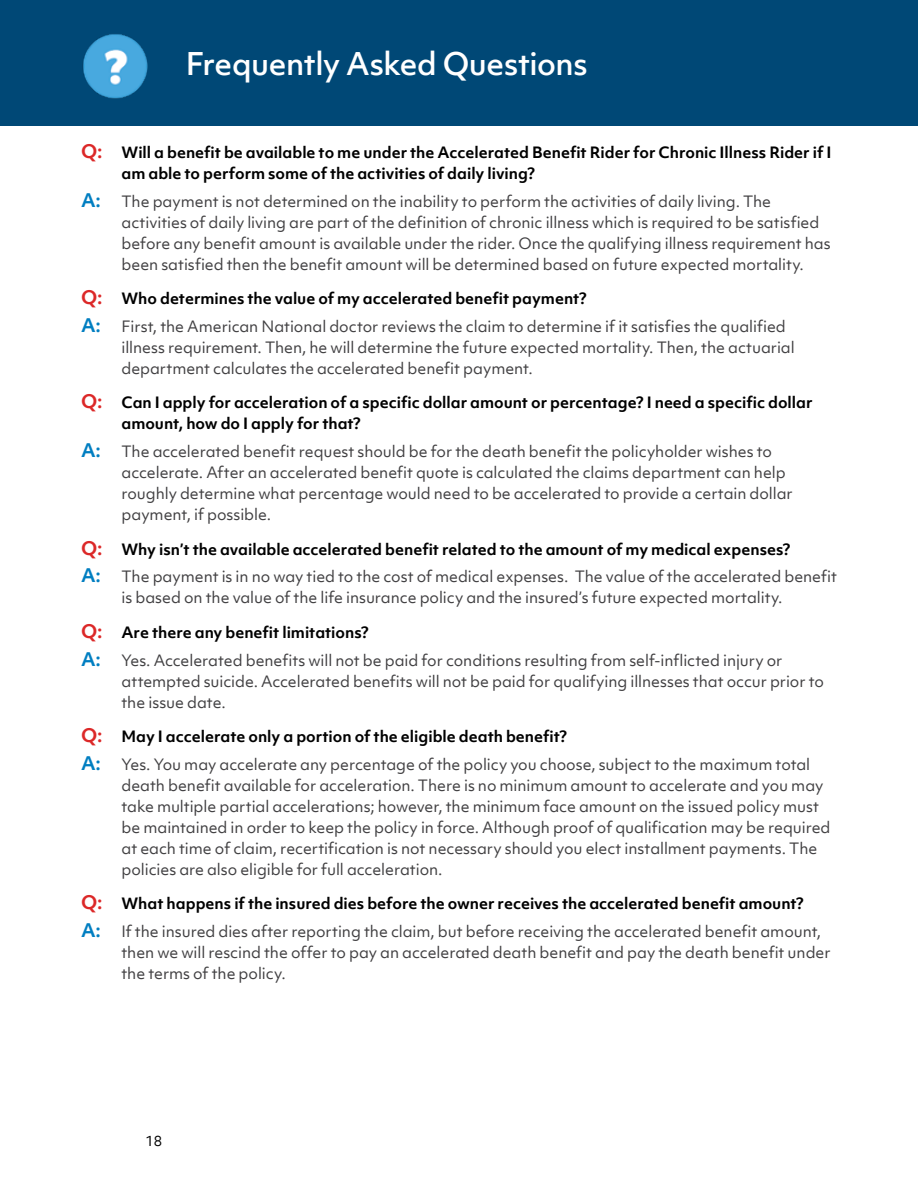
<style>
.page{position:relative;width:918px;height:1188px;background:#fff}
.page>*{position:absolute;margin:0;border:0;box-sizing:border-box;transform-origin:0 0}
.t1{font:500 30px "Objektiv Mk 1";letter-spacing:-.015em;color:#fff}
.t2{font:15px/21px "Objektiv Mk 1";letter-spacing:-.005em;color:#414042}
.t3{font:700 15px/21px "Objektiv Mk 1";color:#000}
.t4{font:13.5px "Objektiv Mk 1";color:#000}
.s1{font-size:18px;color:#dc2828}
.s2{font-weight:700;font-size:18px;color:#007ec1}
.s3{font-weight:700;font-size:18px;color:#dc2828}
.s4{font-weight:700;color:#000}
</style>
<div class="page">
<div style="left:0;top:0;width:918px;height:125px;background:#004876"></div>
<img style="left:83px;top:34px;width:65px;height:65px">
<h1 class="t1" style="left:186px;top:42px;width:404px">Frequently Asked Questions</h1>
<p class="t3" style="left:122px;top:141px;width:711px;text-indent:-40px"><span class="s1">Q:</span> Will a benefit be available to me under the Accelerated Benefit Rider for Chronic Illness Rider if I am able to perform some of the activities of daily living?</p>
<p class="t2" style="left:122px;top:190px;width:711px;text-indent:-40px"><span class="s2">A:</span> The payment is not determined on the inability to perform the activities of daily living. The activities of daily living are part of the definition of chronic illness which is required to be satisfied before any benefit amount is available under the rider. Once the qualifying illness requirement has been satisfied then the benefit amount will be determined based on future expected mortality.</p>
<p class="t2" style="left:81px;top:284px;width:706px;line-height:27.8px"><span class="s3">Q:</span> <span class="s4">Who determines the value of my accelerated benefit payment?<br></span><span class="s2">A:</span> First, the American National doctor reviews the claim to determine if it satisfies the qualified</p>
<p class="t2" style="left:122px;top:337px;width:675px">illness requirement. Then, he will determine the future expected mortality. Then, the actuarial department calculates the accelerated benefit payment.</p>
<p class="t3" style="left:122px;top:392px;width:693px;text-indent:-40px"><span class="s1">Q:</span> Can I apply for acceleration of a specific dollar amount or percentage? I need a specific dollar amount, how do I apply for that?</p>
<p class="t2" style="left:122px;top:441px;width:673px;text-indent:-40px"><span class="s2">A:</span> The accelerated benefit request should be for the death benefit the policyholder wishes to accelerate. After an accelerated benefit quote is calculated the claims department can help roughly determine what percentage would need to be accelerated to provide a certain dollar payment, if possible.</p>
<p class="t2" style="left:81px;top:535px;width:757px;line-height:27.8px"><span class="s3">Q:</span> <span class="s4">Why isn’t the available accelerated benefit related to the amount of my medical expenses?<br></span><span class="s2">A:</span> The payment is in no way tied to the cost of medical expenses. The value of the accelerated benefit</p>
<p class="t2" style="left:122px;top:587px;width:663px">is based on the value of the life insurance policy and the insured’s future expected mortality.</p>
<p class="t2" style="left:81px;top:618px;width:703px;line-height:27.8px"><span class="s3">Q:</span> <span class="s4">Are there any benefit limitations?<br></span><span class="s2">A:</span> Yes. Accelerated benefits will not be paid for conditions resulting from self-inflicted injury or</p>
<p class="t2" style="left:122px;top:670px;width:704px">attempted suicide. Accelerated benefits will not be paid for qualifying illnesses that occur prior to the issue date.</p>
<p class="t2" style="left:81px;top:722px;width:731px;line-height:27.8px"><span class="s3">Q:</span> <span class="s4">May I accelerate only a portion of the eligible death benefit?<br></span><span class="s2">A:</span> Yes. You may accelerate any percentage of the policy you choose, subject to the maximum total</p>
<p class="t2" style="left:122px;top:775px;width:711px">death benefit available for acceleration. There is no minimum amount to accelerate and you may take multiple partial accelerations; however, the minimum face amount on the issued policy must be maintained in order to keep the policy in force. Although proof of qualification may be required at each time of claim, recertification is not necessary should you elect installment payments. The policies are also eligible for full acceleration.</p>
<p class="t2" style="left:81px;top:890px;width:742px;line-height:27.8px"><span class="s3">Q:</span> <span class="s4">What happens if the insured dies before the owner receives the accelerated benefit amount?<br></span><span class="s2">A:</span> If the insured dies after reporting the claim, but before receiving the accelerated benefit amount,</p>
<p class="t2" style="left:122px;top:942px;width:711px">then we will rescind the offer to pay an accelerated death benefit and pay the death benefit under the terms of the policy.</p>
<p class="t4" style="left:146px;top:1131px;width:18px">18</p>
</div>
